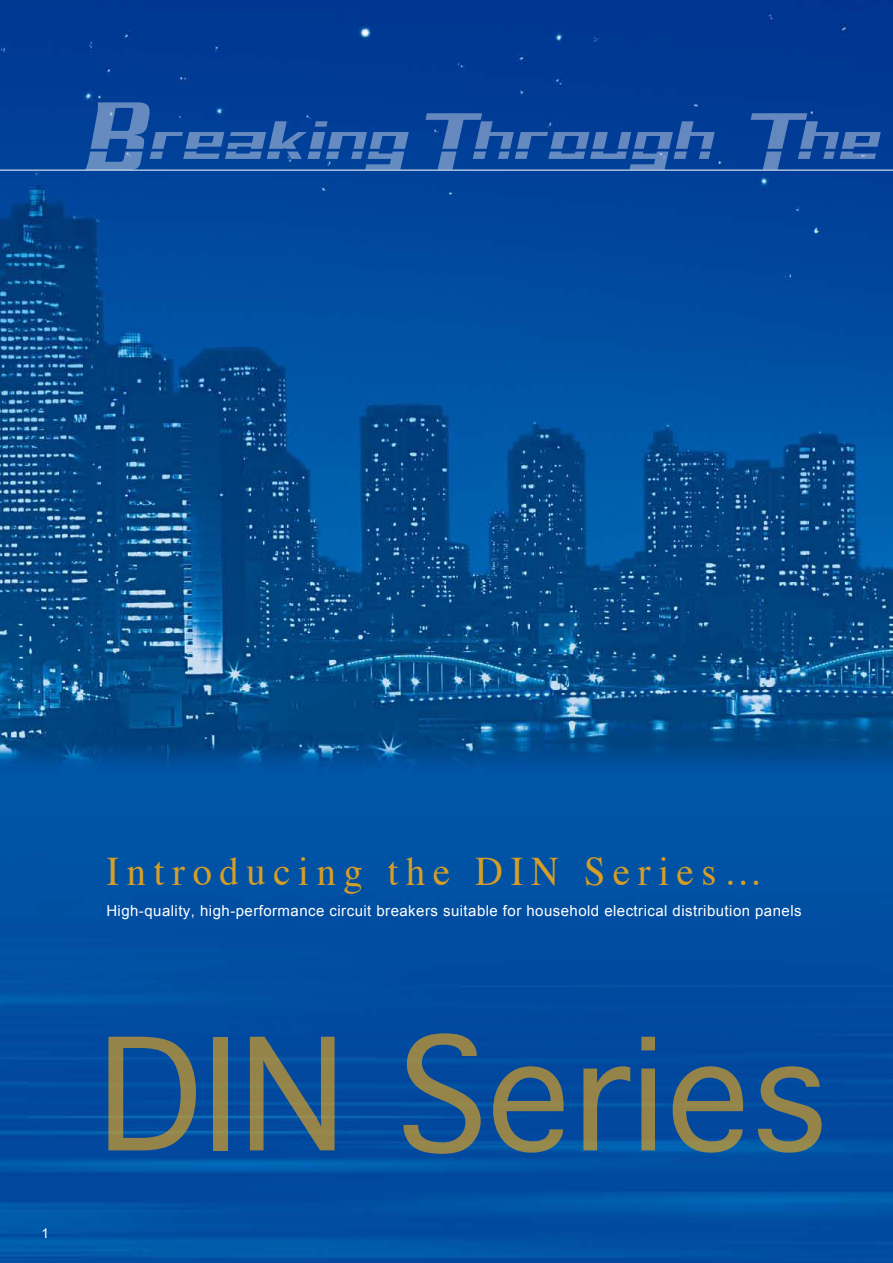
<style>
.page{position:relative;width:893px;height:1263px;background:#fff}
.page>*{position:absolute;margin:0;border:0;box-sizing:border-box;transform-origin:0 0}
.t1{font:40.5px "Times";letter-spacing:.2em;color:#d69e26;scale:.95 1}
.t2{font:15px "Arial";letter-spacing:.03em;color:#fff}
.t3{font:13.5px "Arial";color:#fff}
</style>
<div class="page">
<img style="left:0;top:0;width:893px;height:1263px">
<hr style="left:0;top:170px;width:893px;height:1px;background:#fff">
<svg style="left:425px;top:113px;width:290px;height:57px;background:#2055a3"></svg>
<svg style="left:751px;top:113px;width:130px;height:57px;background:#2355a3"></svg>
<svg style="left:85px;top:102px;width:324px;height:68px;background:#2057a4"></svg>
<svg style="left:108px;top:1037px;width:88px;height:113px;background:#41647a"></svg>
<div style="left:214px;top:1037px;width:14px;height:113px;background:#95844a"></div>
<svg style="left:250px;top:1037px;width:85px;height:113px;background:#486676"></svg>
<svg style="left:403px;top:1033px;width:78px;height:121px;background:#39607f"></svg>
<svg style="left:493px;top:1066px;width:70px;height:87px;background:#476676"></svg>
<svg style="left:583px;top:1066px;width:47px;height:84px;background:#3b627f"></svg>
<svg style="left:641px;top:1037px;width:14px;height:113px;background:#79795a"></svg>
<svg style="left:673px;top:1066px;width:70px;height:87px;background:#476677"></svg>
<svg style="left:758px;top:1066px;width:64px;height:87px;background:#446578"></svg>
<p class="t1" style="left:106px;top:833px;width:692px">Introducing the DIN Series…</p>
<p class="t2" style="left:106px;top:901px;width:697px">High-quality, high-performance circuit breakers suitable for household electrical distribution panels</p>
<p class="t3" style="left:41px;top:1224px;width:9px">1</p>
</div>
